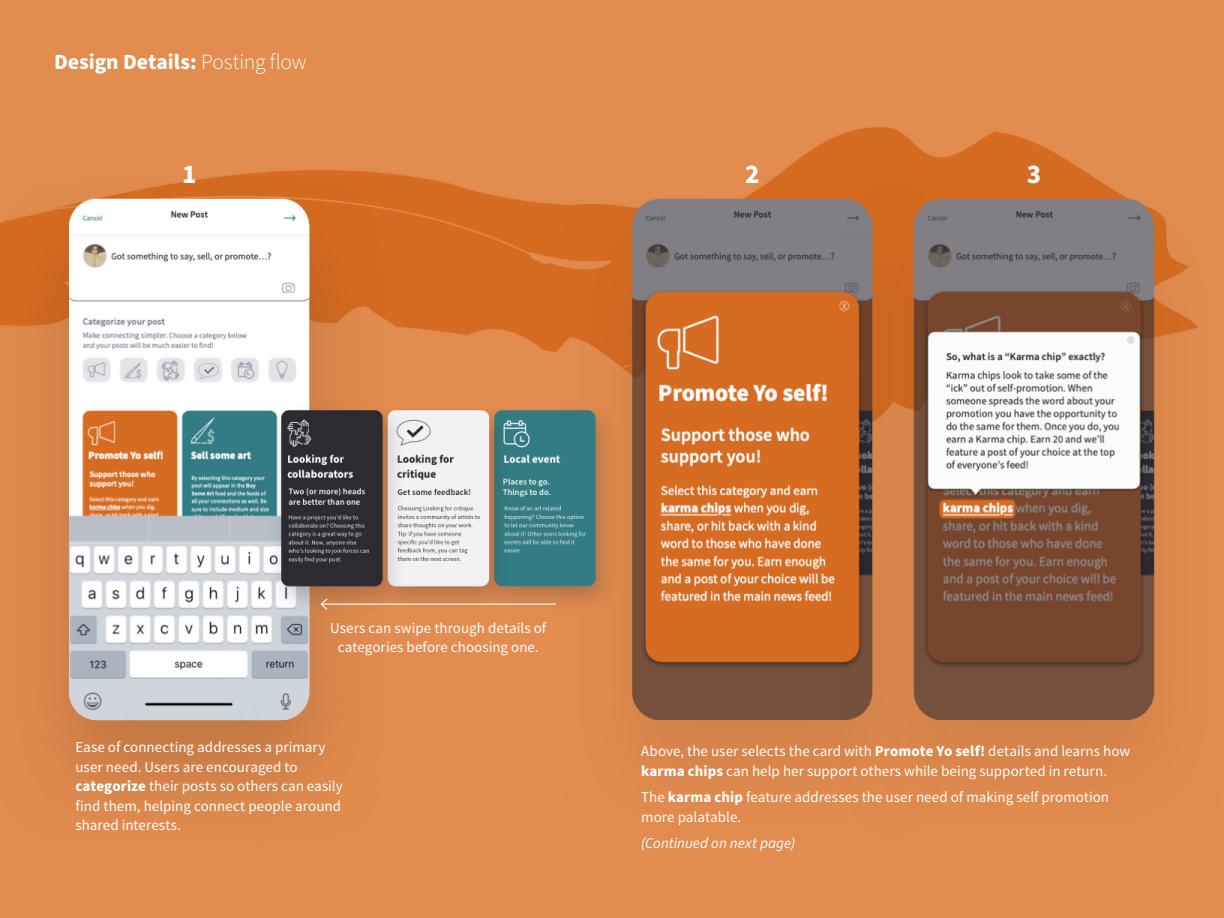
<style>
.page{position:relative;width:1224px;height:918px;background:#fff}
.page>*{position:absolute;margin:0;border:0;box-sizing:border-box;transform-origin:0 0}
.t1{font:700 27px "Source Sans Pro";color:#fff}
.t2{font:700 21.6px "Source Sans Pro";letter-spacing:-.005em;color:#fff}
.t3{font:15px/19.5px "Source Sans Pro";letter-spacing:.005em;color:#fff}
.t4{font:italic 15px "Source Sans Pro";color:#fff}
.s1{font-weight:300}
.s2{font-weight:700}
</style>
<div class="page">
<img style="left:0;top:0;width:1224px;height:918px">
<hr style="left:321px;top:604px;width:235px;height:1px;background:#fff">
<svg style="left:320px;top:597px;width:9px;height:14px"></svg>
<h2 class="t2" style="left:54px;top:47px;width:254px">Design Details: <span class="s1">Posting flow</span></h2>
<h1 class="t1" style="left:182px;top:155px;width:16px">1</h1>
<h1 class="t1" style="left:745px;top:155px;width:16px">2</h1>
<h1 class="t1" style="left:1027px;top:155px;width:16px">3</h1>
<p class="t3" style="left:330px;top:618px;width:218px;text-align:center">Users can swipe through details of categories before choosing one.</p>
<p class="t3" style="left:75px;top:738px;width:269px">Ease of connecting addresses a primary user need. Users are encouraged to <span class="s2">categorize</span> their posts so others can easily find them, helping connect people around shared interests.</p>
<p class="t3" style="left:641px;top:742px;width:491px">Above, the user selects the card with <span class="s2">Promote Yo self!</span> details and learns how <span class="s2">karma chips</span> can help her support others while being supported in return.</p>
<p class="t3" style="left:641px;top:788px;width:469px">The <span class="s2">karma chip</span> feature addresses the user need of making self promotion more palatable.</p>
<p class="t4" style="left:641px;top:833px;width:156px">(Continued on next page)</p>
</div>
